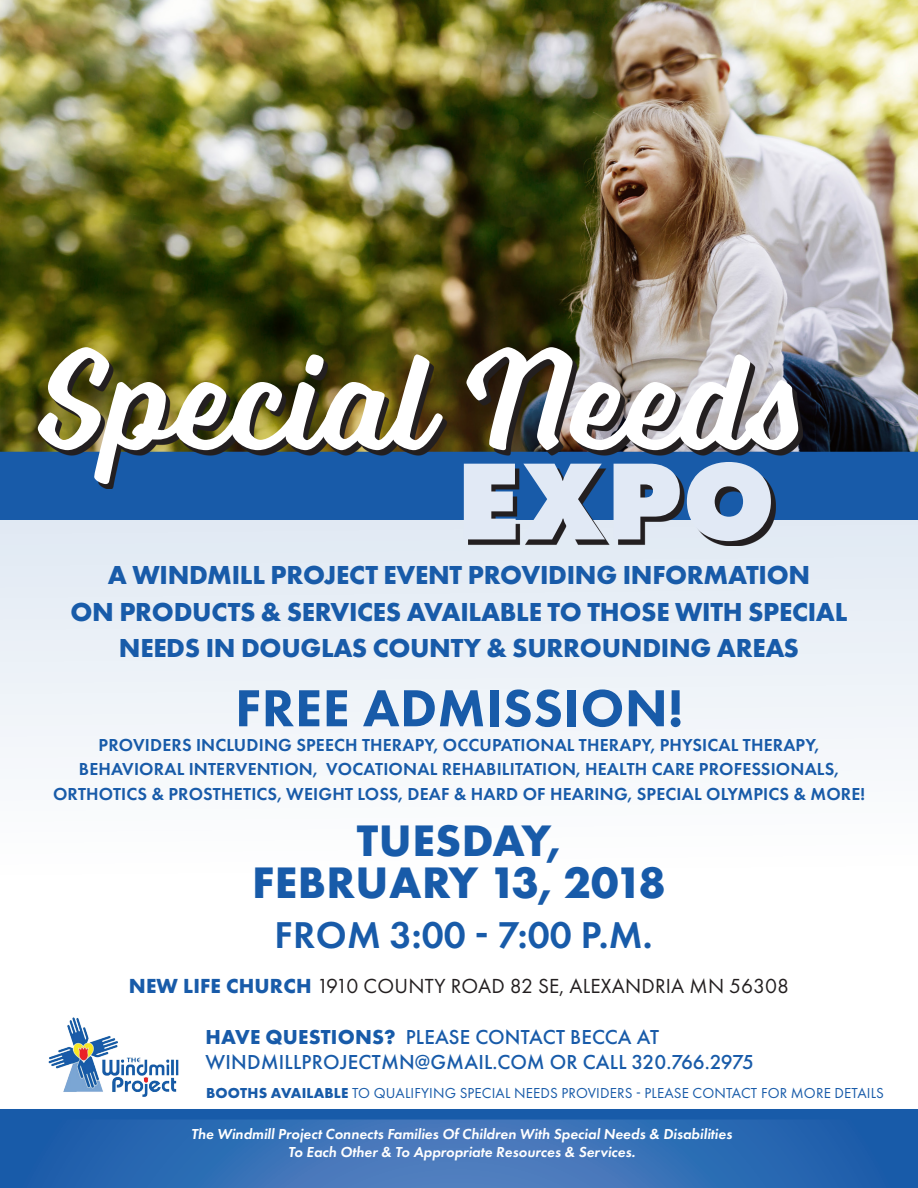
<style>
.page{position:relative;width:918px;height:1188px;background:#fff}
.page>*{position:absolute;margin:0;border:0;box-sizing:border-box;transform-origin:0 0}
.t1{font:145.05px "Voltage";color:#fff}
.t2{font:800 113.55px "Futura PT";color:#e1e9f5}
.t3{font:800 54px "Futura PT";letter-spacing:.01em;color:#185ba9}
.t4{font:700 45.75px "Futura PT";letter-spacing:.01em;color:#185ba9}
.t5{font:600 38.7px "Futura PT";letter-spacing:.01em;color:#185ba9}
.t6{font:700 27px/36.6px "Futura PT";letter-spacing:-.01em;color:#185ba9;text-align:center}
.t7{font:21.15px "Futura PT";letter-spacing:.01em;color:#231f20}
.t8{font:500 21px "Futura PT";letter-spacing:.01em;color:#185ba9}
.t9{font:600 18px "Futura PT";letter-spacing:.01em;color:#185ba9}
.t10{font:italic 600 15px "Futura PT";color:#fff}
.t11{font:15px "Futura PT";letter-spacing:.01em;color:#185ba9}
.s1{font-weight:700;color:#185ba9}
.s2{font-weight:700}
</style>
<div class="page">
<svg style="left:0;top:520px;width:918px;height:238px;fill:#ebf0f7"></svg>
<img style="left:0;top:0;width:918px;height:456px">
<svg style="left:0;top:1109px;width:918px;height:79px;background:#2f6ab2"></svg>
<div style="left:0;top:456px;width:918px;height:64px;background:#185ba9"></div>
<img style="left:48px;top:1017px;width:131px;height:80px">
<img style="left:43px;top:352px;width:760px;height:137px">
<svg style="left:469px;top:467px;width:307px;height:79px;fill:#231f20"></svg>
<p class="t1" style="left:38px;top:314px;width:771px">Special Needs</p>
<p class="t2" style="left:456px;top:429px;width:320px">EXPO</p>
<p class="t6" style="left:108px;top:556px;width:704px">A WINDMILL PROJECT EVENT PROVIDING INFORMATION</p>
<p class="t6" style="left:70px;top:593px;width:779px">ON PRODUCTS &amp; SERVICES AVAILABLE TO THOSE WITH SPECIAL<br>NEEDS IN DOUGLAS COUNTY &amp; SURROUNDING AREAS</p>
<p class="t3" style="left:235px;top:674px;width:449px">FREE ADMISSION!</p>
<p class="t9" style="left:99px;top:734px;width:722px">PROVIDERS INCLUDING SPEECH THERAPY, OCCUPATIONAL THERAPY, PHYSICAL THERAPY,</p>
<p class="t9" style="left:79px;top:758px;width:762px">BEHAVIORAL INTERVENTION, VOCATIONAL REHABILITATION, HEALTH CARE PROFESSIONALS,</p>
<p class="t9" style="left:53px;top:783px;width:813px">ORTHOTICS &amp; PROSTHETICS, WEIGHT LOSS, DEAF &amp; HARD OF HEARING, SPECIAL OLYMPICS &amp; MORE!</p>
<p class="t4" style="left:357px;top:811px;width:206px">TUESDAY,</p>
<p class="t4" style="left:252px;top:854px;width:415px">FEBRUARY 13, 2018</p>
<p class="t5" style="left:275px;top:910px;width:379px">FROM 3:00 - 7:00 P.M.</p>
<p class="t7" style="left:129px;top:974px;width:662px"><span class="s1">NEW LIFE CHURCH</span> 1910 COUNTY ROAD 82 SE, ALEXANDRIA MN 56308</p>
<p class="t8" style="left:205px;top:1024px;width:455px"><span class="s2">HAVE QUESTIONS?</span> PLEASE CONTACT BECCA AT</p>
<p class="t8" style="left:205px;top:1050px;width:550px">WINDMILLPROJECTMN@GMAIL.COM OR CALL 320.766.2975</p>
<p class="t11" style="left:206px;top:1084px;width:679px"><span class="s2">BOOTHS AVAILABLE</span> TO QUALIFYING SPECIAL NEEDS PROVIDERS - PLEASE CONTACT FOR MORE DETAILS</p>
<p class="t10" style="left:191px;top:1124px;width:542px">The Windmill Project Connects Families Of Children With Special Needs &amp; Disabilities</p>
<p class="t10" style="left:288px;top:1142px;width:349px">To Each Other &amp; To Appropriate Resources &amp; Services.</p>
</div>
